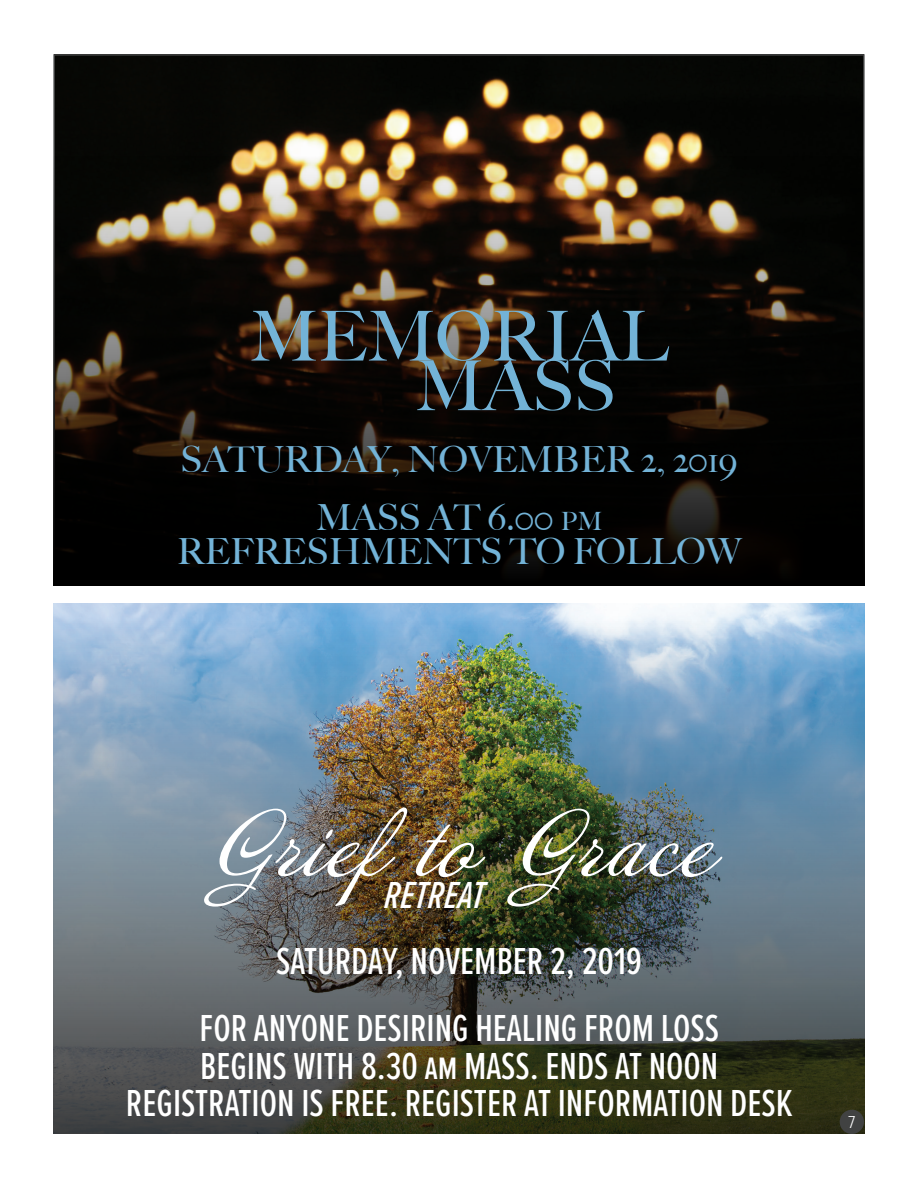
<style>
.page{position:relative;width:918px;height:1188px;background:#fff}
.page>*{position:absolute;margin:0;border:0;box-sizing:border-box;transform-origin:0 0}
.t1{font:82.5px "Annabelle JF";color:#fff}
.t2{font:500 69px/49.7px "Big Caslon";color:#73b3d7}
.t3{font:500 39px/37.5px "Proxima Nova Ex Cn";color:#fff;text-align:center}
.t4{font:italic 500 39px "Proxima Nova Ex Cn";color:#fff}
.t5{font:500 36px/34.5px "Big Caslon";color:#73b3d7;text-align:center}
.t6{font:300 18px "Proxima Nova Cond";color:#fff}
.s1{font-size:25.2px}
</style>
<div class="page">
<img style="left:53px;top:604px;width:812px;height:17px">
<img style="left:53px;top:621px;width:812px;height:513px">
<img style="left:56px;top:57px;width:806px;height:99px">
<svg style="left:53px;top:156px;width:812px;height:429px;background:#1e1710"></svg>
<div style="left:840px;top:1110px;width:24px;height:24px;background:#414242;border-radius:50%"></div>
<h2 class="t2" style="left:415px;top:309px;width:255px;text-indent:-166px">MEMORIAL<br>MASS</h2>
<p class="t5" style="left:181px;top:441px;width:558px">SATURDAY, NOVEMBER 2, 2019</p>
<p class="t5" style="left:177px;top:499px;width:566px">MASS AT 6.00 <span class="s1">pm<br></span>REFRESHMENTS TO FOLLOW</p>
<h1 class="t1" style="left:204px;top:794px;width:511px">Griefto Grace</h1>
<p class="t4" style="left:384px;top:866px;width:102px">RETREAT</p>
<p class="t3" style="left:276px;top:941px;width:367px">SATURDAY, NOVEMBER 2, 2019</p>
<p class="t3" style="left:126px;top:1008px;width:668px">FOR ANYONE DESIRING HEALING FROM LOSS<br>BEGINS WITH 8.30 am MASS. ENDS AT NOON<br>REGISTRATION IS FREE. REGISTER AT INFORMATION DESK</p>
<p class="t6" style="left:848px;top:1109px;width:9px">7</p>
</div>
